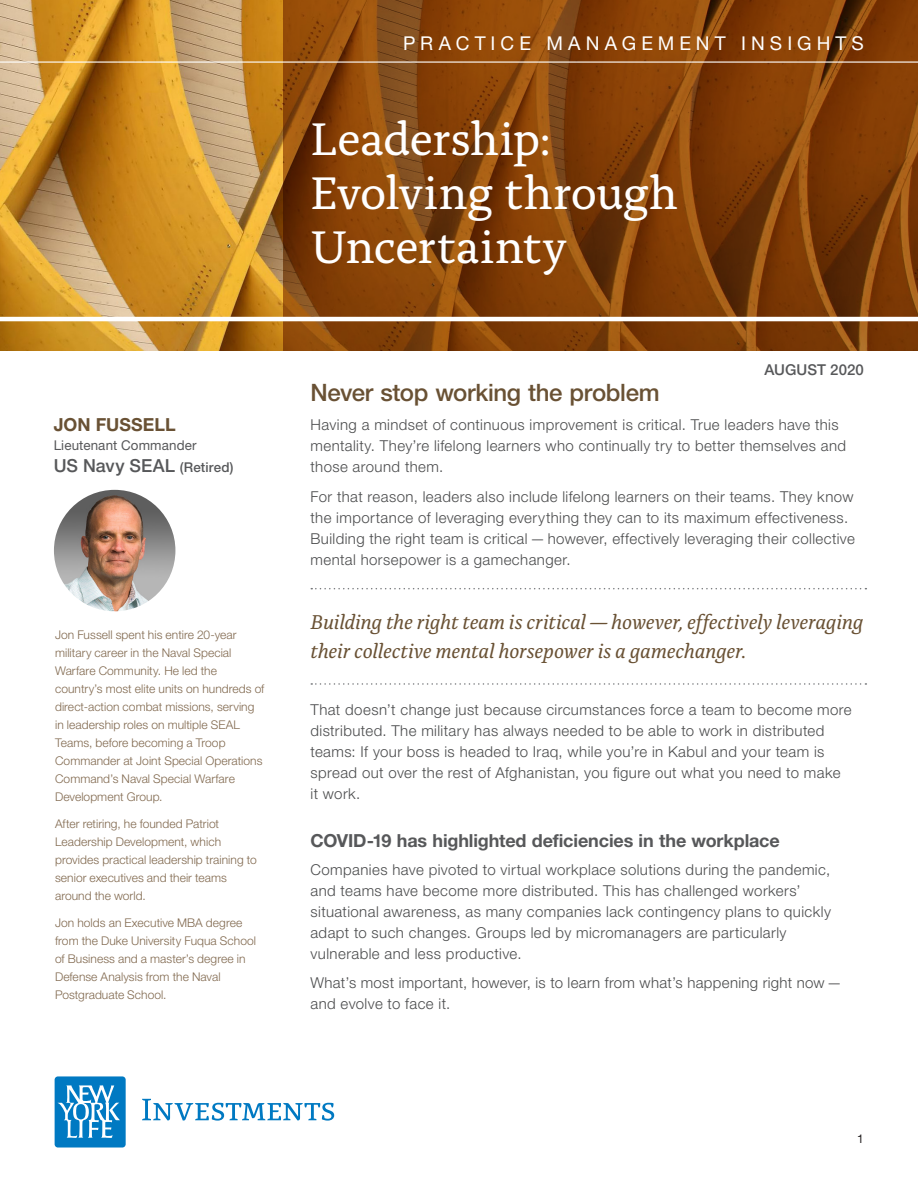
<style>
.page{position:relative;width:918px;height:1188px;background:#fff}
.page>*{position:absolute;margin:0;border:0;box-sizing:border-box;transform-origin:0 0}
.t1{font:48px/54px "Alda Pro";letter-spacing:-.015em;color:#fff}
.Body_Text__11pt_13{font:500 24px "Helvetica Neue LT Pro";letter-spacing:-.015em;color:#695134}
.K_Callout{font:italic 21px/29.2px "Alda Pro";letter-spacing:-.01em;color:#695134}
.t2{font:19.05px "Helvetica Neue LT Pro";letter-spacing:.265em;color:#fff}
.K_middle_sized_head{font:700 18px "Helvetica Neue LT Pro";letter-spacing:-.005em;color:#57585a}
.t3{font:500 18px "Helvetica Neue LT Pro";letter-spacing:.005em;color:#57585a}
.t4{font:700 18px "Helvetica Neue LT Pro";letter-spacing:.005em;color:#695134}
.K_body_text{font:300 15px/21px "Helvetica Neue LT Pro";letter-spacing:.03em;color:#4b4c4d}
.t5{font:500 15px "Helvetica Neue LT Pro";letter-spacing:.005em;color:#57585a}
.t6{font:13.5px "Helvetica Neue LT Pro";letter-spacing:.01em;color:#57585a}
.t7{font:300 12px/18px "Helvetica Neue LT Pro";letter-spacing:.005em;color:#81694f}
.t8{font:12px "Helvetica Neue LT Pro";color:#231f20}
.s1{font-size:13.5px}
</style>
<div class="page">
<img style="left:0;top:0;width:284px;height:351px">
<svg style="left:284px;top:0;width:634px;height:351px;background:#824009"></svg>
<svg style="left:55px;top:1076px;width:279px;height:72px"></svg>
<hr style="left:0;top:317px;width:918px;height:4px;background:#fff">
<hr style="left:0;top:62px;width:918px;height:1px;background:#fff">
<img style="left:54px;top:490px;width:121px;height:121px;border-radius:61px">
<svg style="left:311px;top:683px;width:555px;height:2px"></svg>
<svg style="left:311px;top:588px;width:555px;height:1px"></svg>
<p class="t4" style="left:54px;top:413px;width:123px">JON FUSSELL</p>
<p class="t6" style="left:54px;top:437px;width:144px">Lieutenant Commander</p>
<p class="t3" style="left:54px;top:455px;width:181px">US Navy SEAL <span class="s1">(Retired)</span></p>
<p class="t7" style="left:55px;top:625px;width:211px">Jon Fussell spent his entire 20-year military career in the Naval Special Warfare Community. He led the country’s most elite units on hundreds of direct-action combat missions, serving in leadership roles on multiple SEAL Teams, before becoming a Troop Commander at Joint Special Operations Command’s Naval Special Warfare Development Group.</p>
<p class="t7" style="left:55px;top:814px;width:203px">After retiring, he founded Patriot<br>Leadership Development, which provides practical leadership training to senior executives and their teams around the world.</p>
<p class="t7" style="left:55px;top:913px;width:202px">Jon holds an Executive MBA degree from the Duke University Fuqua School of Business and a master’s degree in<br>Defense Analysis from the Naval<br>Postgraduate School.</p>
<p class="t2" style="left:403px;top:31px;width:462px">PRACTICE MANAGEMENT INSIGHTS</p>
<h1 class="t1" style="left:310px;top:108px;width:369px">Leadership:<br>Evolving through<br>Uncertainty</h1>
<p class="t5" style="left:764px;top:360px;width:101px">AUGUST 2020</p>
<p class="Body_Text__11pt_13" style="left:310px;top:378px;width:351px">Never stop working the problem</p>
<p class="K_body_text" style="left:310px;top:414px;width:537px">Having a mindset of continuous improvement is critical. True leaders have this mentality. They’re lifelong learners who continually try to better themselves and those around them.</p>
<p class="K_body_text" style="left:310px;top:486px;width:546px">For that reason, leaders also include lifelong learners on their teams. They know the importance of leveraging everything they can to its maximum effectiveness.<br>Building the right team is critical — however, effectively leveraging their collective mental horsepower is a gamechanger.</p>
<p class="K_Callout" style="left:310px;top:606px;width:554px">Building the right team is critical—however, effectively leveraging their collective mental horsepower is a gamechanger.</p>
<p class="K_body_text" style="left:310px;top:699px;width:543px">That doesn’t change just because circumstances force a team to become more distributed. The military has always needed to be able to work in distributed teams: If your boss is headed to Iraq, while you’re in Kabul and your team is spread out over the rest of Afghanistan, you figure out what you need to make it work.</p>
<p class="K_middle_sized_head" style="left:310px;top:829px;width:471px">COVID-19 has highlighted deficiencies in the workplace</p>
<p class="K_body_text" style="left:310px;top:859px;width:522px">Companies have pivoted to virtual workplace solutions during the pandemic, and teams have become more distributed. This has challenged workers’ situational awareness, as many companies lack contingency plans to quickly adapt to such changes. Groups led by micromanagers are particularly vulnerable and less productive.</p>
<p class="K_body_text" style="left:310px;top:972px;width:533px">What’s most important, however, is to learn from what’s happening right now— and evolve to face it.</p>
<p class="t8" style="left:857px;top:1131px;width:8px">1</p>
</div>
